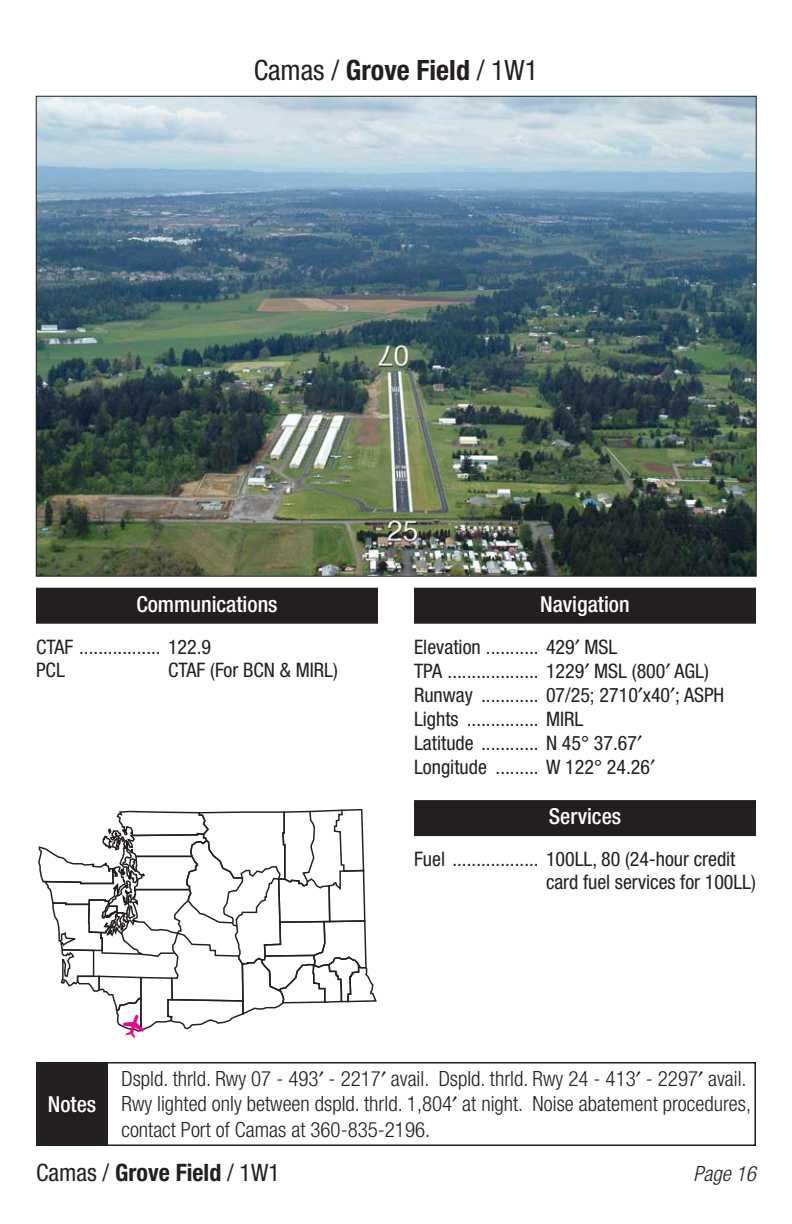
<style>
.page{position:relative;width:792px;height:1224px;background:#fff}
.page>*{position:absolute;margin:0;border:0;box-sizing:border-box;transform-origin:0 0}
.t1{font:condensed 28px "Helvetica Neue LT Std";color:#231f20}
.t2{font:condensed 24px "Helvetica Neue LT Std";color:#231f20}
.Heading{font:500 condensed 22px "Helvetica Neue LT Std";color:#fff}
.Note_Text{font:300 condensed 21px/25.2px "Helvetica Neue LT Std";color:#231f20}
.t3{font:italic 300 condensed 21px "Helvetica Neue LT Std";color:#231f20}
.Body_Text{font:condensed 20px "Helvetica Neue LT Std";color:#231f20}
.no_Leaders{font:condensed 20px "Helvetica Neue LT Std";color:#231f20}
.s1{font-weight:700}
</style>
<div class="page">
<div style="left:36px;top:588px;width:342px;height:36px;background:#231f20"></div>
<div style="left:414px;top:588px;width:342px;height:36px;background:#231f20"></div>
<div style="left:414px;top:800px;width:342px;height:36px;background:#231f20"></div>
<div style="left:36px;top:1062px;width:720px;height:84px;border:2px solid #231f20"></div>
<div style="left:36px;top:1062px;width:72px;height:84px;background:#231f20"></div>
<img style="left:38px;top:98px;width:716px;height:476px">
<svg style="left:38px;top:808px;width:339px;height:224px"></svg>
<p class="t1" style="left:254px;top:54px;width:286px">Camas / <span class="s1">Grove Field</span> / 1W1</p>
<p class="Heading" style="left:136px;top:591px;width:143px">Communications</p>
<p class="Body_Text" style="left:36px;top:635px;width:177px">CTAF ................. 122.9</p>
<p class="no_Leaders" style="left:36px;top:658px;width:30px">PCL</p>
<p class="no_Leaders" style="left:168px;top:658px;width:171px">CTAF (For BCN &amp; MIRL)</p>
<p class="Heading" style="left:540px;top:591px;width:91px">Navigation</p>
<p class="Body_Text" style="left:414px;top:635px;width:205px">Elevation ........... 429 MSL</p>
<p class="Body_Text" style="left:414px;top:659px;width:296px">TPA ................... 1229 MSL (800 AGL)</p>
<p class="Body_Text" style="left:414px;top:683px;width:312px">Runway ............ 07/25; 2710 x40 ; ASPH</p>
<p class="Body_Text" style="left:414px;top:707px;width:171px">Lights ............... MIRL</p>
<p class="Body_Text" style="left:414px;top:731px;width:225px">Latitude ............ N 45° 37.67</p>
<p class="Body_Text" style="left:414px;top:755px;width:238px">Longitude ......... W 122° 24.26</p>
<p class="Heading" style="left:549px;top:803px;width:74px">Services</p>
<p class="Body_Text" style="left:414px;top:847px;width:323px">Fuel .................. 100LL, 80 (24-hour credit</p>
<p class="no_Leaders" style="left:546px;top:870px;width:211px">card fuel services for 100LL)</p>
<p class="Heading" style="left:48px;top:1091px;width:50px">Notes</p>
<p class="Note_Text" style="left:122px;top:1066px;width:631px">Dspld. thrld. Rwy 07 - 493 - 2217 avail. Dspld. thrld. Rwy 24 - 413 - 2297 avail.<br>Rwy lighted only between dspld. thrld. 1,804 at night. Noise abatement procedures, contact Port of Camas at 360-835-2196.</p>
<p class="t2" style="left:36px;top:1159px;width:245px">Camas / <span class="s1">Grove Field</span> / 1W1</p>
<p class="t3" style="left:694px;top:1162px;width:64px">Page 16</p>
</div>
